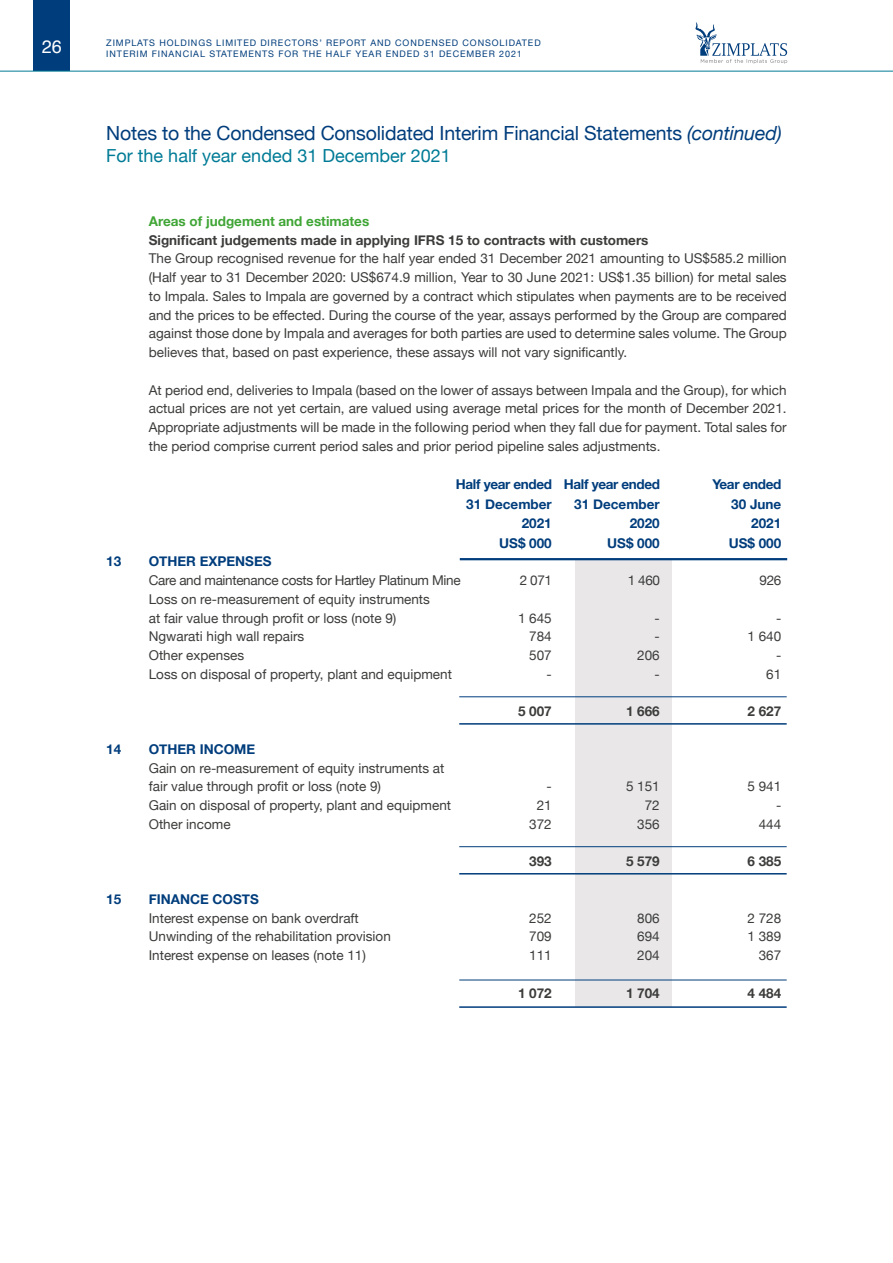
<style>
.page{position:relative;width:893px;height:1263px;background:#fff}
.page>*{position:absolute;margin:0;border:0;box-sizing:border-box;transform-origin:0 0}
.t1{font:19.5px "Helvetica Neue";letter-spacing:-.01em;color:#003d7c}
.t2{font:18px "Helvetica Neue";color:#007b96}
.t3{font:18px "Helvetica";color:#fff}
.t4{font:13.5px/18.8px "Helvetica Neue";color:#3c3c3b;text-align:justify}
.t5{font:700 13.5px "Helvetica Neue";color:#3c3c3b}
.t6{font:700 13.5px "Helvetica Neue";color:#003d7c}
.t7{font:13.5px "Helvetica Neue";letter-spacing:-.025em;color:#3c3c3b}
.t8{font:700 13.5px "Helvetica Neue";letter-spacing:-.025em;color:#003d7c}
.t9{font:700 13.5px "Helvetica Neue";color:#3fa535}
.t10{font:9px "Helvetica Neue";letter-spacing:.1em;color:#003d7c}
.s1{font-style:italic}
</style>
<div class="page">
<div style="left:33px;top:0;width:37px;height:70px;background:#003d7c"></div>
<svg style="left:695px;top:22px;width:92px;height:42px"></svg>
<hr style="left:0;top:71px;width:893px;height:1px;background:#007b96">
<div style="left:576px;top:560px;width:96px;height:446px;background:#e9e7e8"></div>
<hr style="left:460px;top:558px;width:327px;height:2px;background:#003d7c">
<hr style="left:459px;top:696px;width:328px;height:1px;background:#003d7c">
<hr style="left:459px;top:846px;width:328px;height:1px;background:#003d7c">
<hr style="left:459px;top:979px;width:328px;height:1px;background:#003d7c">
<hr style="left:459px;top:723px;width:328px;height:2px;background:#003d7c">
<hr style="left:459px;top:873px;width:328px;height:1px;background:#003d7c">
<hr style="left:459px;top:1006px;width:328px;height:2px;background:#003d7c">
<h2 class="t3" style="left:42px;top:33px;width:22px">26</h2>
<p class="t10" style="left:106px;top:37px;width:436px">ZIMPLATS HOLDINGS LIMITED DIRECTORS’ REPORT AND CONDENSED CONSOLIDATED</p>
<p class="t10" style="left:106px;top:48px;width:417px">INTERIM FINANCIAL STATEMENTS FOR THE HALF YEAR ENDED 31 DECEMBER 2021</p>
<h1 class="t1" style="left:106px;top:119px;width:677px">Notes to the Condensed Consolidated Interim Financial Statements <span class="s1">(continued)</span></h1>
<h2 class="t2" style="left:106px;top:142px;width:346px">For the half year ended 31 December 2021</h2>
<p class="t9" style="left:149px;top:210px;width:222px">Areas of judgement and estimates</p>
<p class="t5" style="left:149px;top:229px;width:501px">Significant judgements made in applying IFRS 15 to contracts with customers</p>
<p class="t4" style="left:149px;top:250px;width:639px">The Group recognised revenue for the half year ended 31 December 2021 amounting to US$585.2 million (Half year to 31 December 2020: US$674.9 million, Year to 30 June 2021: US$1.35 billion) for metal sales to Impala. Sales to Impala are governed by a contract which stipulates when payments are to be received and the prices to be effected. During the course of the year, assays performed by the Group are compared against those done by Impala and averages for both parties are used to determine sales volume. The Group believes that, based on past experience, these assays will not vary significantly.</p>
<p class="t4" style="left:149px;top:381px;width:639px">At period end, deliveries to Impala (based on the lower of assays between Impala and the Group), for which actual prices are not yet certain, are valued using average metal prices for the month of December 2021.<br>Appropriate adjustments will be made in the following period when they fall due for payment. Total sales for the period comprise current period sales and prior period pipeline sales adjustments.</p>
<p class="t8" style="left:456px;top:474px;width:206px">Half year ended Half year ended</p>
<p class="t8" style="left:712px;top:474px;width:70px">Year ended</p>
<p class="t6" style="left:466px;top:493px;width:87px">31 December</p>
<p class="t6" style="left:574px;top:493px;width:87px">31 December</p>
<p class="t6" style="left:731px;top:493px;width:52px">30 June</p>
<p class="t6" style="left:522px;top:513px;width:32px">2021</p>
<p class="t6" style="left:630px;top:513px;width:32px">2020</p>
<p class="t6" style="left:751px;top:513px;width:32px">2021</p>
<p class="t6" style="left:499px;top:532px;width:54px">US$ 000</p>
<p class="t6" style="left:607px;top:532px;width:54px">US$ 000</p>
<p class="t6" style="left:729px;top:532px;width:54px">US$ 000</p>
<p class="t6" style="left:106px;top:551px;width:17px">13</p>
<p class="t6" style="left:149px;top:551px;width:124px">OTHER EXPENSES</p>
<p class="t7" style="left:149px;top:570px;width:313px">Care and maintenance costs for Hartley Platinum Mine</p>
<p class="t4" style="left:520px;top:572px;width:34px">2 071</p>
<p class="t4" style="left:628px;top:572px;width:34px">1 460</p>
<p class="t4" style="left:759px;top:572px;width:23px">926</p>
<p class="t4" style="left:149px;top:590px;width:283px">Loss on re-measurement of equity instruments at fair value through profit or loss (note 9)</p>
<p class="t4" style="left:518px;top:609px;width:35px">1 645</p>
<p class="t4" style="left:655px;top:609px;width:7px">-</p>
<p class="t4" style="left:776px;top:609px;width:7px">-</p>
<p class="t4" style="left:149px;top:628px;width:157px">Ngwarati high wall repairs</p>
<p class="t4" style="left:529px;top:628px;width:24px">784</p>
<p class="t4" style="left:655px;top:628px;width:7px">-</p>
<p class="t4" style="left:747px;top:628px;width:35px">1 640</p>
<p class="t4" style="left:149px;top:647px;width:97px">Other expenses</p>
<p class="t4" style="left:529px;top:647px;width:24px">507</p>
<p class="t4" style="left:637px;top:647px;width:24px">206</p>
<p class="t4" style="left:776px;top:647px;width:7px">-</p>
<p class="t4" style="left:149px;top:665px;width:305px">Loss on disposal of property, plant and equipment</p>
<p class="t4" style="left:547px;top:665px;width:7px">-</p>
<p class="t4" style="left:655px;top:665px;width:7px">-</p>
<p class="t4" style="left:766px;top:665px;width:17px">61</p>
<p class="t5" style="left:518px;top:701px;width:35px">5 007</p>
<p class="t5" style="left:626px;top:701px;width:35px">1 666</p>
<p class="t5" style="left:747px;top:701px;width:35px">2 627</p>
<p class="t6" style="left:106px;top:738px;width:17px">14</p>
<p class="t6" style="left:149px;top:738px;width:108px">OTHER INCOME</p>
<p class="t4" style="left:149px;top:759px;width:297px">Gain on re-measurement of equity instruments at fair value through profit or loss (note 9)</p>
<p class="t4" style="left:547px;top:778px;width:7px">-</p>
<p class="t4" style="left:626px;top:778px;width:35px">5 151</p>
<p class="t4" style="left:747px;top:778px;width:35px">5 941</p>
<p class="t4" style="left:149px;top:797px;width:304px">Gain on disposal of property, plant and equipment</p>
<p class="t4" style="left:537px;top:797px;width:17px">21</p>
<p class="t4" style="left:645px;top:797px;width:17px">72</p>
<p class="t4" style="left:776px;top:797px;width:7px">-</p>
<p class="t4" style="left:149px;top:815px;width:83px">Other income</p>
<p class="t4" style="left:529px;top:815px;width:24px">372</p>
<p class="t4" style="left:637px;top:815px;width:24px">356</p>
<p class="t4" style="left:759px;top:815px;width:24px">444</p>
<p class="t5" style="left:529px;top:851px;width:24px">393</p>
<p class="t5" style="left:626px;top:851px;width:35px">5 579</p>
<p class="t5" style="left:747px;top:851px;width:35px">6 385</p>
<p class="t6" style="left:106px;top:888px;width:17px">15</p>
<p class="t6" style="left:149px;top:888px;width:112px">FINANCE COSTS</p>
<p class="t4" style="left:149px;top:909px;width:212px">Interest expense on bank overdraft</p>
<p class="t4" style="left:529px;top:909px;width:24px">252</p>
<p class="t4" style="left:637px;top:909px;width:24px">806</p>
<p class="t4" style="left:747px;top:909px;width:35px">2 728</p>
<p class="t4" style="left:149px;top:928px;width:244px">Unwinding of the rehabilitation provision</p>
<p class="t4" style="left:529px;top:928px;width:24px">709</p>
<p class="t4" style="left:637px;top:928px;width:24px">694</p>
<p class="t4" style="left:747px;top:928px;width:35px">1 389</p>
<p class="t4" style="left:149px;top:947px;width:219px">Interest expense on leases (note 11)</p>
<p class="t4" style="left:529px;top:947px;width:24px">111</p>
<p class="t4" style="left:637px;top:947px;width:24px">204</p>
<p class="t4" style="left:759px;top:947px;width:24px">367</p>
<p class="t5" style="left:518px;top:982px;width:35px">1 072</p>
<p class="t5" style="left:626px;top:982px;width:35px">1 704</p>
<p class="t5" style="left:747px;top:982px;width:35px">4 484</p>
</div>
